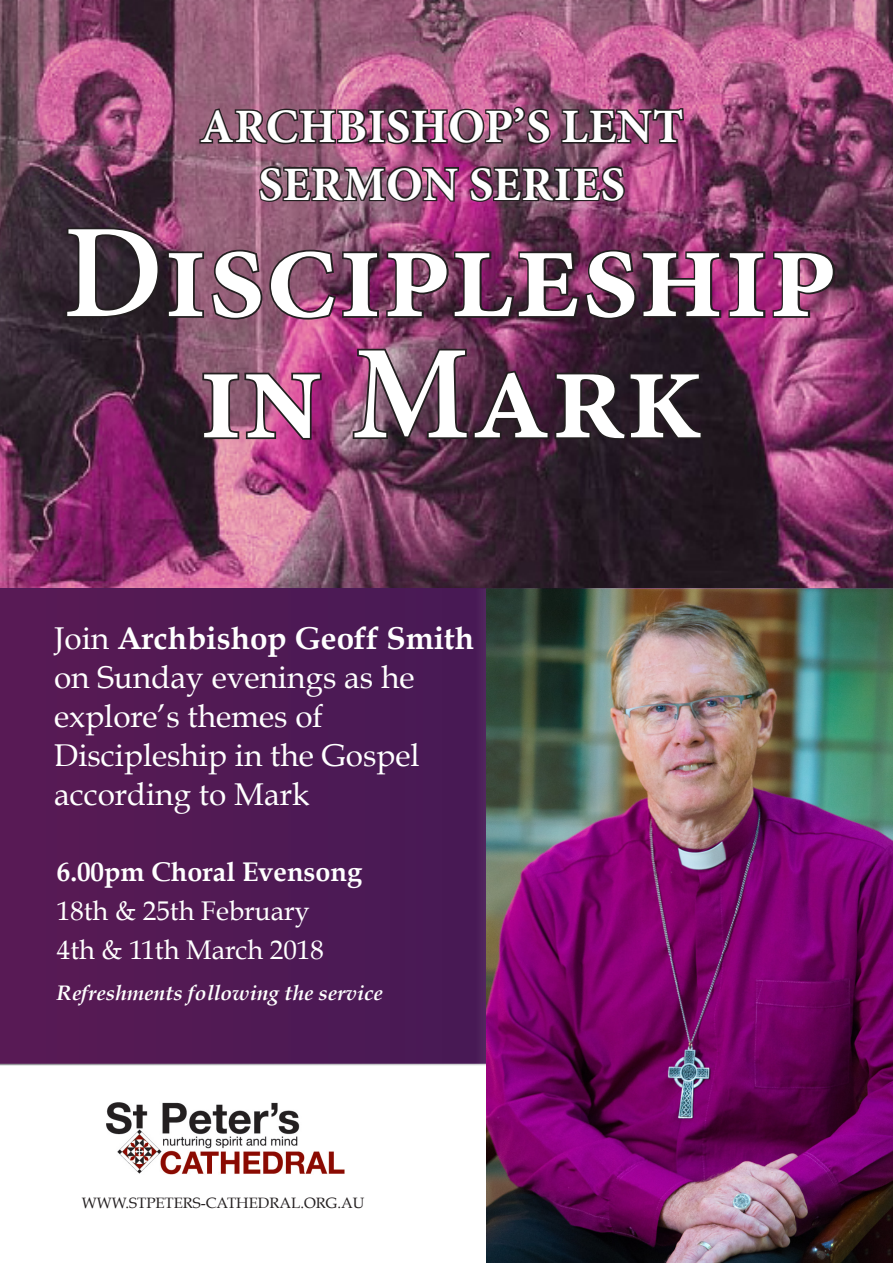
<style>
.page{position:relative;width:893px;height:1263px;background:#fff}
.page>*{position:absolute;margin:0;border:0;box-sizing:border-box;transform-origin:0 0}
.t1{font:600 133.5px/121.2px "Minion Pro";color:#fff;text-align:center}
.t2{font:700 48px/57.6px "Minion Pro";letter-spacing:.01em;color:#fff;text-align:center}
.t3{font:31.5px/39px "Book Antiqua";color:#fff}
.t4{font:700 31.5px "Book Antiqua";color:#fff}
.t5{font:27px "Book Antiqua";color:#fff}
.t6{font:700 27px "Book Antiqua";color:#fff}
.t7{font:italic 700 21px "Book Antiqua";color:#fff}
.t8{font:15px "Book Antiqua";color:#231f20}
.s1{font-weight:400}
</style>
<div class="page">
<div style="left:0;top:589px;width:487px;height:476px;background:#501a54"></div>
<img style="left:487px;top:589px;width:406px;height:674px">
<img style="left:0;top:0;width:893px;height:589px">
<svg style="left:64px;top:226px;width:773px;height:95px;background:#673352"></svg>
<svg style="left:201px;top:371px;width:122px;height:70px;background:#834366"></svg>
<svg style="left:351px;top:347px;width:353px;height:95px;background:#44293b"></svg>
<svg style="left:198px;top:105px;width:354px;height:41px;background:#6c4157"></svg>
<svg style="left:560px;top:107px;width:126px;height:39px;background:#643951"></svg>
<svg style="left:257px;top:165px;width:203px;height:39px;background:#6a4258"></svg>
<svg style="left:468px;top:165px;width:158px;height:39px;background:#543246"></svg>
<img style="left:106px;top:1102px;width:239px;height:73px">
<p class="t2" style="left:200px;top:97px;width:485px">ARCHBISHOP’S LENT<br>SERMON SERIES</p>
<p class="t1" style="left:63px;top:212px;width:777px">Discipleship in Mark</p>
<p class="t4" style="left:54px;top:620px;width:422px"><span class="s1">Join</span> Archbishop Geoff Smith</p>
<p class="t3" style="left:54px;top:658px;width:362px">on Sunday evenings as he explore’s themes of</p>
<p class="t3" style="left:54px;top:736px;width:367px">Discipleship in the Gospel according to Mark</p>
<p class="t6" style="left:57px;top:856px;width:307px">6.00pm Choral Evensong</p>
<p class="t5" style="left:57px;top:894px;width:255px">18th &amp; 25th February</p>
<p class="t5" style="left:57px;top:933px;width:268px">4th &amp; 11th March 2018</p>
<p class="t7" style="left:57px;top:981px;width:327px">Refreshments following the service</p>
<p class="t8" style="left:82px;top:1194px;width:284px">WWW.STPETERS-CATHEDRAL.ORG.AU</p>
</div>
